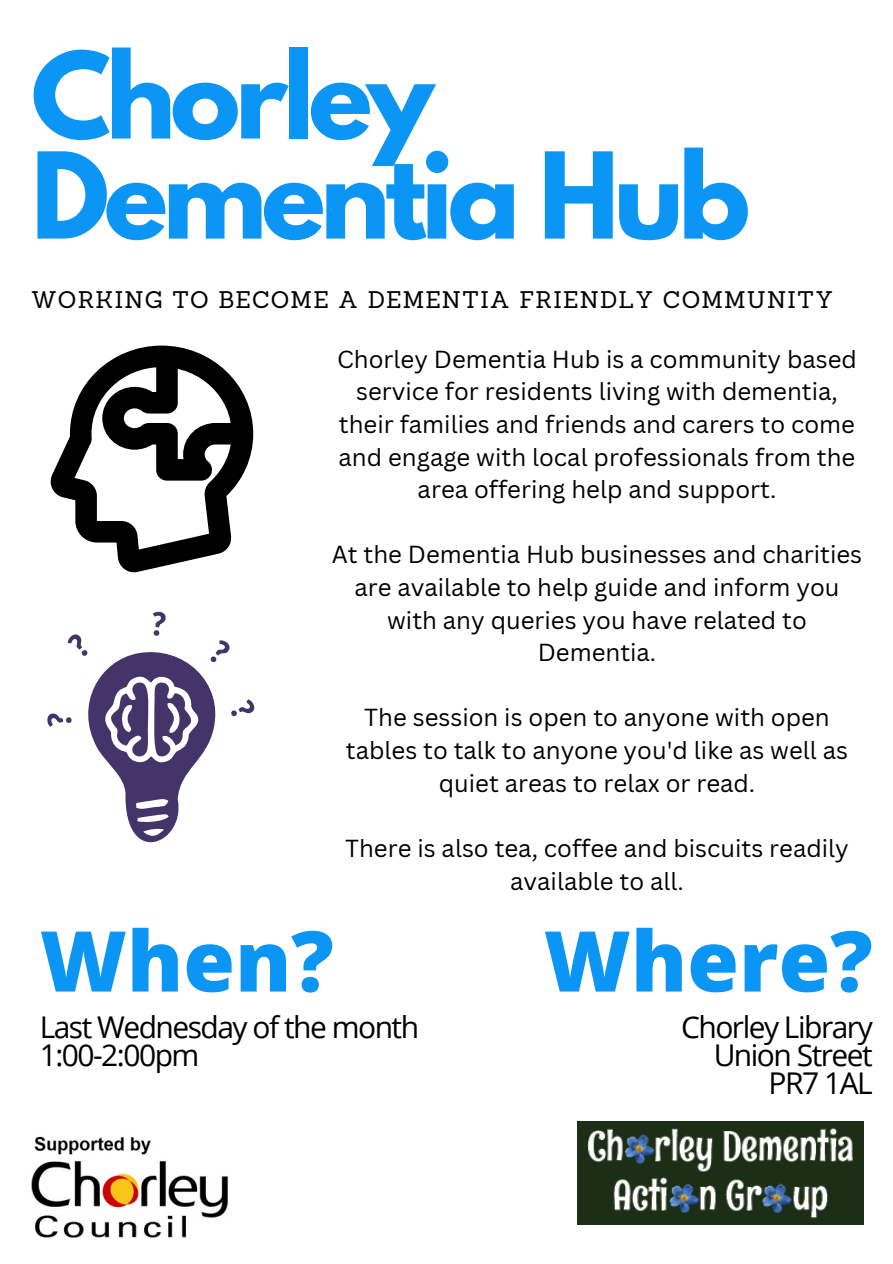
<style>
.page{position:relative;width:893px;height:1264px;background:#fff}
.page>*{position:absolute;margin:0;border:0;box-sizing:border-box;transform-origin:0 0}
.t1{font:700 105.75px "League Spartan";letter-spacing:-.05em;color:#0b96f6}
.t2{font:800 83.85px "Open Sans";color:#0b96f6}
.t3{font:30px "Open Sans";letter-spacing:-.05em;color:#000}
.t4{font:24px/32.5px "Canva Sans";color:#000;text-align:center}
.t5{font:23.4px "Sanchez";letter-spacing:.05em;color:#000}
</style>
<div class="page">
<img style="left:577px;top:1121px;width:286px;height:103px">
<svg style="left:50px;top:345px;width:203px;height:228px"></svg>
<svg style="left:102px;top:356px;width:140px;height:124px"></svg>
<img style="left:31px;top:1136px;width:197px;height:102px">
<svg style="left:47px;top:612px;width:207px;height:231px"></svg>
<p class="t1" style="left:31px;top:43px;width:404px">Chorley</p>
<p class="t1" style="left:31px;top:143px;width:720px">Dementia Hub</p>
<p class="t5" style="left:31px;top:284px;width:803px">WORKING TO BECOME A DEMENTIA FRIENDLY COMMUNITY</p>
<p class="t4" style="left:337px;top:342px;width:521px">Chorley Dementia Hub is a community based service for residents living with dementia, their families and friends and carers to come and engage with local professionals from the area offering help and support.</p>
<p class="t4" style="left:332px;top:538px;width:532px">At the Dementia Hub businesses and charities are available to help guide and inform you with any queries you have related to Dementia.</p>
<p class="t4" style="left:346px;top:701px;width:503px">The session is open to anyone with open tables to talk to anyone you'd like as well as quiet areas to relax or read.</p>
<p class="t4" style="left:345px;top:831px;width:505px">There is also tea, coffee and biscuits readily available to all.</p>
<p class="t2" style="left:40px;top:902px;width:295px">When?</p>
<p class="t2" style="left:543px;top:902px;width:330px">Where?</p>
<p class="t3" style="left:40px;top:1005px;width:381px">Last Wednesday of the month</p>
<p class="t3" style="left:40px;top:1033px;width:161px">1:00-2:00pm</p>
<p class="t3" style="left:681px;top:1005px;width:193px">Chorley Library</p>
<p class="t3" style="left:713px;top:1033px;width:161px">Union Street</p>
<p class="t3" style="left:768px;top:1061px;width:106px">PR7 1AL</p>
</div>
